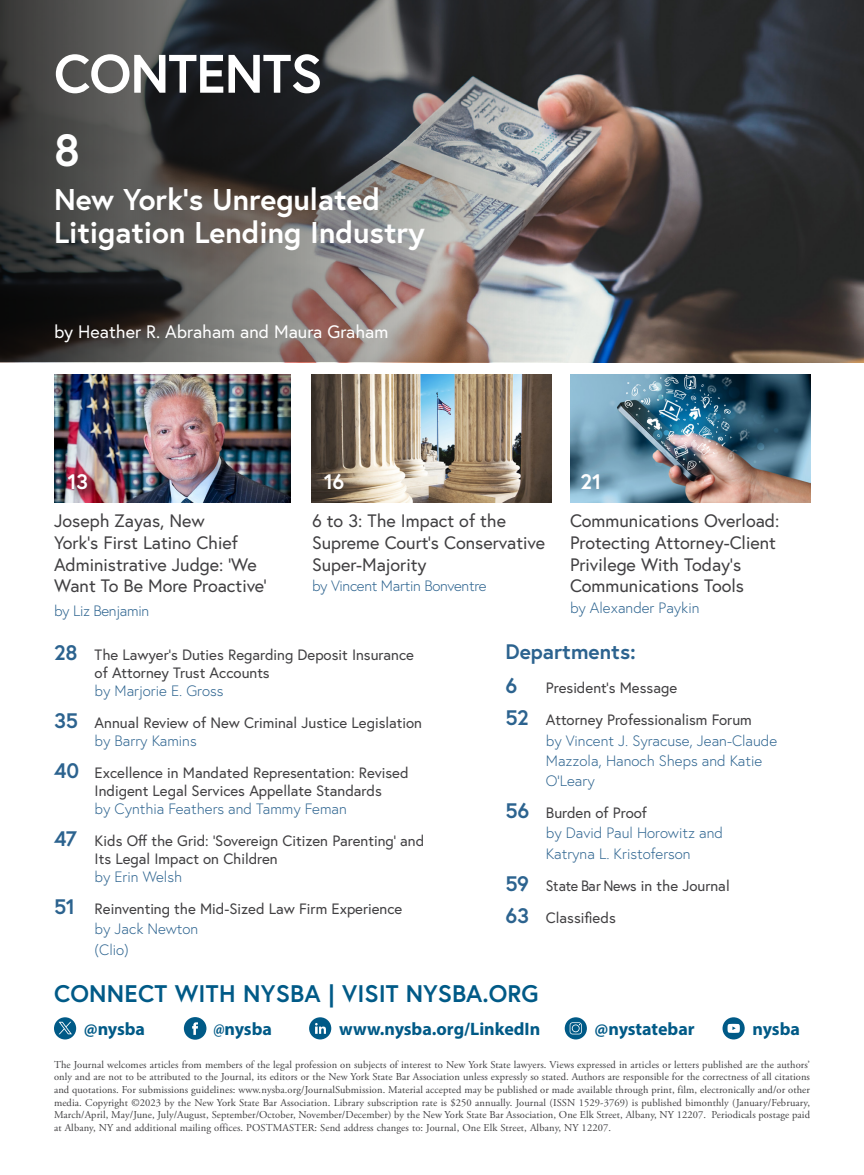
<style>
.page{position:relative;width:864px;height:1175px;background:#fff}
.page>*{position:absolute;margin:0;border:0;box-sizing:border-box;transform-origin:0 0}
.t1{font:700 54px "Europa";letter-spacing:-.02em;color:#fff}
.t2{font:700 45px "Europa";color:#fff}
.t3{font:700 30px/33px "Europa";color:#fff}
.t4{font:700 24px "Europa";letter-spacing:.01em;color:#005a87}
.t5{font:700 21px "Europa";color:#2c638f}
.t6{font:700 21px "Europa";color:#fff}
.t7{font:18px/21.6px "Europa";color:#414042}
.t8{font:700 18px "Myriad Pro";color:#005a87}
.t9{font:18px "Europa";color:#fff}
.t10{font:15px/18px "Europa";color:#414042}
.t11{font:300 15px/20.2px "Europa";color:#2c638f}
.t12{font:300 15px "Europa";letter-spacing:-.02em;color:#2c638f}
.t13{font:15px "Europa";color:#414042;scale:.95 1}
.t14{font:10.5px/12.6px "Adobe Garamond Pro";letter-spacing:.01em;color:#414042;text-align:justify}
.s1{font-weight:700;font-size:21px;color:#2c638f}
.s2{font-weight:300;color:#2c638f}
.s3{font-weight:700;font-size:21px}
.s4{font-weight:400;color:#414042}
.s5{font-stretch:condensed}
</style>
<div class="page">
<img style="left:567px;top:0;width:297px;height:362px">
<svg style="left:0;top:0;width:567px;height:362px;background:#5b5958"></svg>
<img style="left:54px;top:374px;width:236px;height:128px">
<img style="left:312px;top:374px;width:240px;height:128px">
<img style="left:570px;top:374px;width:240px;height:128px">
<svg style="left:66px;top:471px;width:34px;height:30px"></svg>
<div style="left:54px;top:1017px;width:22px;height:22px;background:#005a87;border-radius:50%"></div>
<svg style="left:59px;top:1021px;width:13px;height:13px"></svg>
<div style="left:184px;top:1017px;width:22px;height:22px;background:#005a87;border-radius:50%"></div>
<svg style="left:192px;top:1022px;width:6px;height:12px"></svg>
<div style="left:309px;top:1017px;width:22px;height:22px;background:#005a87;border-radius:50%"></div>
<svg style="left:315px;top:1023px;width:11px;height:10px"></svg>
<svg style="left:565px;top:1017px;width:22px;height:22px"></svg>
<svg style="left:570px;top:1022px;width:12px;height:12px"></svg>
<svg style="left:723px;top:1017px;width:22px;height:22px"></svg>
<svg style="left:728px;top:1023px;width:12px;height:9px"></svg>
<h2 class="t1" style="left:54px;top:37px;width:270px">CONTENTS</h2>
<h2 class="t2" style="left:54px;top:120px;width:27px">8</h2>
<h3 class="t3" style="left:54px;top:182px;width:372px">New York’s Unregulated<br>Litigation Lending Industry</h3>
<p class="t9" style="left:54px;top:320px;width:336px">by Heather R. Abraham and Maura Graham</p>
<p class="t6" style="left:68px;top:467px;width:22px">13</p>
<p class="t7" style="left:54px;top:510px;width:214px">Joseph Zayas, New<br>York’s First Latino Chief<br>Administrative Judge: ‘We<br>Want To Be More Proactive’</p>
<p class="t12" style="left:54px;top:602px;width:97px">by Liz Benjamin</p>
<p class="t6" style="left:324px;top:467px;width:22px">16</p>
<p class="t7" style="left:312px;top:510px;width:235px">6 to 3: The Impact of the<br>Supreme Court’s Conservative<br>Super-Majority</p>
<p class="t12" style="left:312px;top:576px;width:176px">by Vincent Martin Bonventre</p>
<p class="t6" style="left:580px;top:467px;width:22px">21</p>
<p class="t7" style="left:570px;top:510px;width:211px">Communications Overload:<br>Protecting Attorney-Client<br>Privilege With Today’s<br>Communications Tools</p>
<p class="t11" style="left:570px;top:597px;width:131px">by Alexander Paykin</p>
<p class="t10" style="left:95px;top:645px;width:321px;text-indent:-41px"><span class="s1">28</span> The Lawyer’s Duties Regarding Deposit Insurance of Attorney Trust Accounts<br><span class="s2">by Marjorie E. Gross</span></p>
<p class="t10" style="left:95px;top:713px;width:329px;text-indent:-41px"><span class="s1">35</span> Annual Review of New Criminal Justice Legislation <span class="s2">by Barry Kamins</span></p>
<p class="t10" style="left:95px;top:763px;width:316px;text-indent:-41px"><span class="s1">40</span> Excellence in Mandated Representation: Revised<br>Indigent Legal Services Appellate Standards<br><span class="s2">by Cynthia Feathers and Tammy Feman</span></p>
<p class="t10" style="left:95px;top:831px;width:331px;text-indent:-40px"><span class="s1">47</span> Kids Of the Grid: ‘Sovereign Citizen Parenting’ and<br>Its Legal Impact on Children<br><span class="s2">by Erin Welsh</span></p>
<p class="t10" style="left:95px;top:898px;width:309px;line-height:20.2px;text-indent:-41px"><span class="s1">51</span> Reinventing the Mid-Sized Law Firm Experience <span class="s2">by Jack Newton<br>(Clio)</span></p>
<h3 class="t5" style="left:505px;top:637px;width:132px">Departments:</h3>
<p class="t5" style="left:505px;top:671px;width:13px">6</p>
<p class="t10" style="left:546px;top:679px;width:133px">President’s Message</p>
<p class="t11" style="left:546px;top:709px;width:233px;text-indent:-40px"><span class="s3">52</span> <span class="s4">Attorney Professionalism Forum<br></span>by Vincent J. Syracuse, Jean-Claude<br>Mazzola, Hanoch Sheps and Katie<br>O’Leary</p>
<p class="t11" style="left:546px;top:802px;width:179px;text-indent:-40px"><span class="s3">56</span> <span class="s4">Burden of Proof<br></span>by David Paul Horowitz and<br>Katryna L. Kristoferson</p>
<p class="t13" style="left:505px;top:875px;width:238px"><span class="s1">59</span> State Bar News in the Journal</p>
<p class="t10" style="left:505px;top:908px;width:112px"><span class="s1">63</span> Classifeds</p>
<p class="t4" style="left:54px;top:976px;width:486px">CONNECT WITH NYSBA | VISIT NYSBA.ORG</p>
<p class="t8" style="left:84px;top:1017px;width:63px">@nysba</p>
<p class="t8" style="left:213px;top:1017px;width:60px"><span class="s5">@</span>nysba</p>
<p class="t8" style="left:339px;top:1017px;width:203px">www.nysba.org/LinkedIn</p>
<p class="t8" style="left:595px;top:1017px;width:102px">@nystatebar</p>
<p class="t8" style="left:753px;top:1017px;width:49px">nysba</p>
<p class="t14" style="left:54px;top:1058px;width:758px">The Journal welcomes articles from members of the legal profession on subjects of interest to New York State lawyers. Views expressed in articles or letters published are the authors’ only and are not to be attributed to the Journal, its editors or the New York State Bar Association unless expressly so stated. Authors are responsible for the correctness of all citations and quotations. For submissions guidelines: www.nysba.org/JournalSubmission. Material accepted may be published or made available through print, film, electronically and/or other media. Copyright ©2023 by the New York State Bar Association. Library subscription rate is $250 annually. Journal (ISSN 1529-3769) is published bimonthly (January/February, March/April, May/June, July/August, September/October, November/December) by the New York State Bar Association, One Elk Street, Albany, NY 12207. Periodicals postage paid at Albany, NY and additional mailing offices. POSTMASTER: Send address changes to: Journal, One Elk Street, Albany, NY 12207.</p>
</div>
